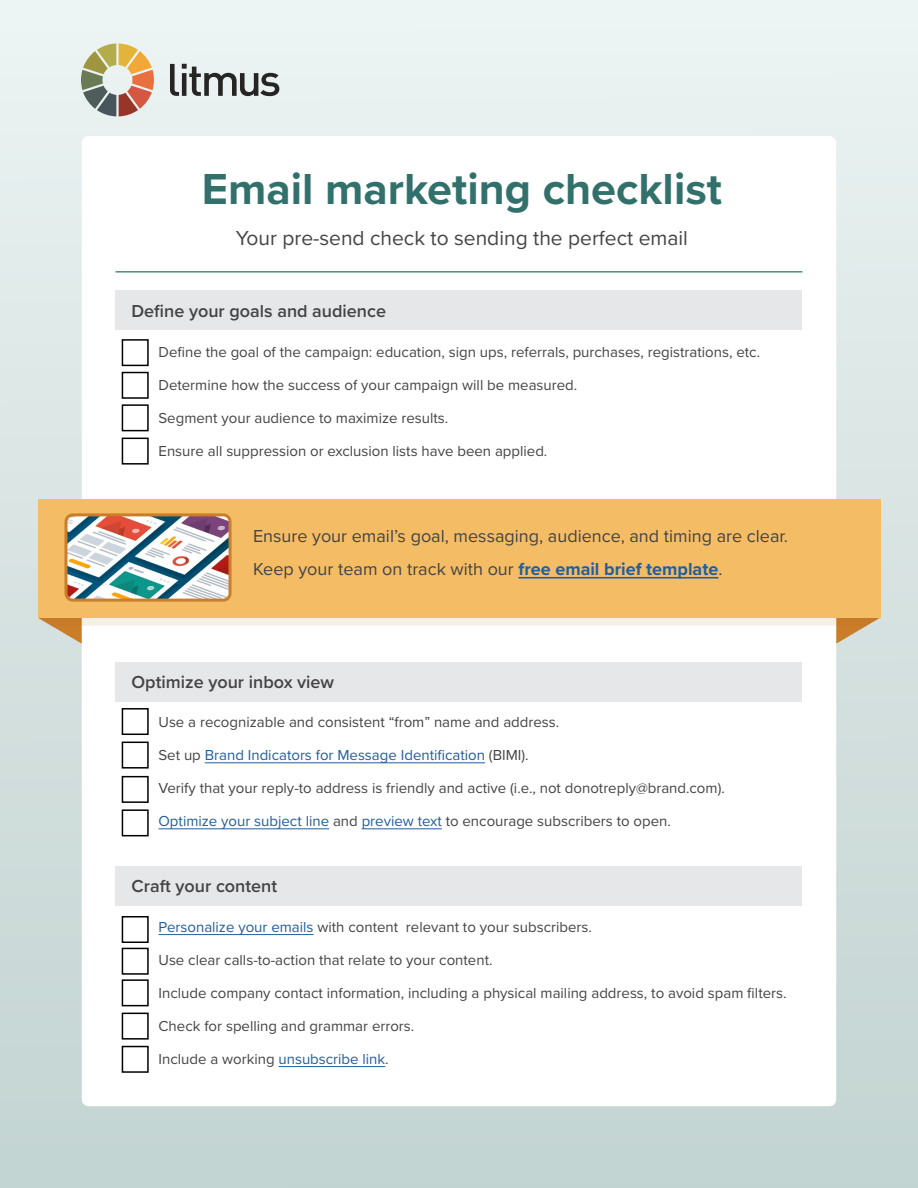
<style>
.page{position:relative;width:918px;height:1188px;background:#fff}
.page>*{position:absolute;margin:0;border:0;box-sizing:border-box;transform-origin:0 0}
.t1{font:700 45px "Proxima Nova";color:#32716b}
.t2{font:21px "Proxima Nova";color:#444446}
.t3{font:18px/33px "Proxima Nova";color:#444446}
.t4{font:600 18px "Proxima Nova";color:#444446}
.t5{font:15px/33px "Proxima Nova";color:#444446}
.t6{font:15px "Proxima Nova";color:#215e9e}
.s1{font-weight:700;color:#215e9e}
.s2{color:#444446}
.s3{color:#215e9e}
</style>
<div class="page">
<div style="left:0;top:0;width:918px;height:1188px;background:linear-gradient(to bottom,#ecf3f2,#c2d3d1)"></div>
<div style="left:82px;top:136px;width:754px;height:970px;background:#fff;border-radius:7px"></div>
<svg style="left:81px;top:44px;width:73px;height:72px;background:#c3ad8f"></svg>
<svg style="left:170px;top:64px;width:109px;height:32px;background:#a1a6a5"></svg>
<hr style="left:116px;top:271px;width:686px;height:2px;background:#449387">
<div style="left:116px;top:291px;width:686px;height:39px;background:#e6e7e8"></div>
<div style="left:116px;top:662px;width:686px;height:39px;background:#e6e7e8"></div>
<div style="left:116px;top:866px;width:686px;height:40px;background:#e6e7e8"></div>
<svg style="left:38px;top:618px;width:842px;height:26px"></svg>
<div style="left:38px;top:500px;width:842px;height:118px;background:#f4bc65"></div>
<hr style="left:518px;top:577px;width:200px;height:2px;background:#215e9e">
<hr style="left:205px;top:762px;width:280px;height:1px;background:#215e9e">
<hr style="left:159px;top:828px;width:170px;height:1px;background:#215e9e">
<hr style="left:362px;top:828px;width:80px;height:1px;background:#215e9e">
<hr style="left:159px;top:934px;width:155px;height:1px;background:#215e9e">
<hr style="left:279px;top:1066px;width:106px;height:1px;background:#215e9e">
<img style="left:69px;top:517px;width:159px;height:81px">
<div style="left:65px;top:513px;width:167px;height:89px;border:3px solid #cb7e2a;border-radius:7px"></div>
<div style="left:122px;top:339px;width:27px;height:27px;border:2px solid #000"></div>
<div style="left:122px;top:372px;width:27px;height:27px;border:2px solid #000"></div>
<div style="left:122px;top:404px;width:27px;height:27px;border:1px solid #000"></div>
<div style="left:122px;top:438px;width:27px;height:27px;border:2px solid #000"></div>
<div style="left:122px;top:708px;width:27px;height:27px;border:2px solid #000"></div>
<div style="left:122px;top:742px;width:27px;height:27px;border:2px solid #000"></div>
<div style="left:122px;top:776px;width:27px;height:27px;border:2px solid #000"></div>
<div style="left:122px;top:809px;width:27px;height:27px;border:2px solid #000"></div>
<div style="left:122px;top:916px;width:27px;height:27px;border:2px solid #000"></div>
<div style="left:122px;top:948px;width:27px;height:27px;border:2px solid #000"></div>
<div style="left:122px;top:979px;width:27px;height:27px;border:2px solid #000"></div>
<div style="left:122px;top:1013px;width:27px;height:27px;border:1px solid #000"></div>
<div style="left:122px;top:1046px;width:27px;height:27px;border:2px solid #000"></div>
<h1 class="t1" style="left:202px;top:170px;width:522px">Email marketing checklist</h1>
<h2 class="t2" style="left:236px;top:229px;width:454px">Your pre-send check to sending the perfect email</h2>
<p class="t4" style="left:132px;top:304px;width:256px">Define your goals and audience</p>
<p class="t5" style="left:159px;top:336px;width:603px">Define the goal of the campaign: education, sign ups, referrals, purchases, registrations, etc.</p>
<p class="t5" style="left:159px;top:369px;width:420px">Determine how the success of your campaign will be measured.</p>
<p class="t5" style="left:159px;top:402px;width:291px">Segment your audience to maximize results.</p>
<p class="t5" style="left:159px;top:435px;width:390px">Ensure all suppression or exclusion lists have been applied.</p>
<p class="t3" style="left:253px;top:521px;width:537px">Ensure your email’s goal, messaging, audience, and timing are clear.<br>Keep your team on track with our <span class="s1">free email brief template</span>.</p>
<p class="t4" style="left:132px;top:674px;width:204px">Optimize your inbox view</p>
<p class="t5" style="left:159px;top:707px;width:402px">Use a recognizable and consistent “from” name and address.</p>
<p class="t6" style="left:159px;top:749px;width:372px"><span class="s2">Set up</span> Brand Indicators for Message Identification <span class="s2">(BIMI).</span></p>
<p class="t5" style="left:159px;top:773px;width:568px">Verify that your reply-to address is friendly and active (i.e., not donotreply@brand.com).<br><span class="s3">Optimize your subject line</span> and <span class="s3">preview text</span> to encourage subscribers to open.</p>
<p class="t4" style="left:132px;top:879px;width:147px">Craft your content</p>
<p class="t5" style="left:159px;top:912px;width:435px"><span class="s3">Personalize your emails</span> with content relevant to your subscribers.</p>
<p class="t5" style="left:159px;top:945px;width:336px">Use clear calls-to-action that relate to your content.</p>
<p class="t5" style="left:159px;top:978px;width:630px">Include company contact information, including a physical mailing address, to avoid spam filters.</p>
<p class="t5" style="left:159px;top:1011px;width:257px">Check for spelling and grammar errors.</p>
<p class="t5" style="left:159px;top:1044px;width:232px">Include a working <span class="s3">unsubscribe link</span>.</p>
</div>
